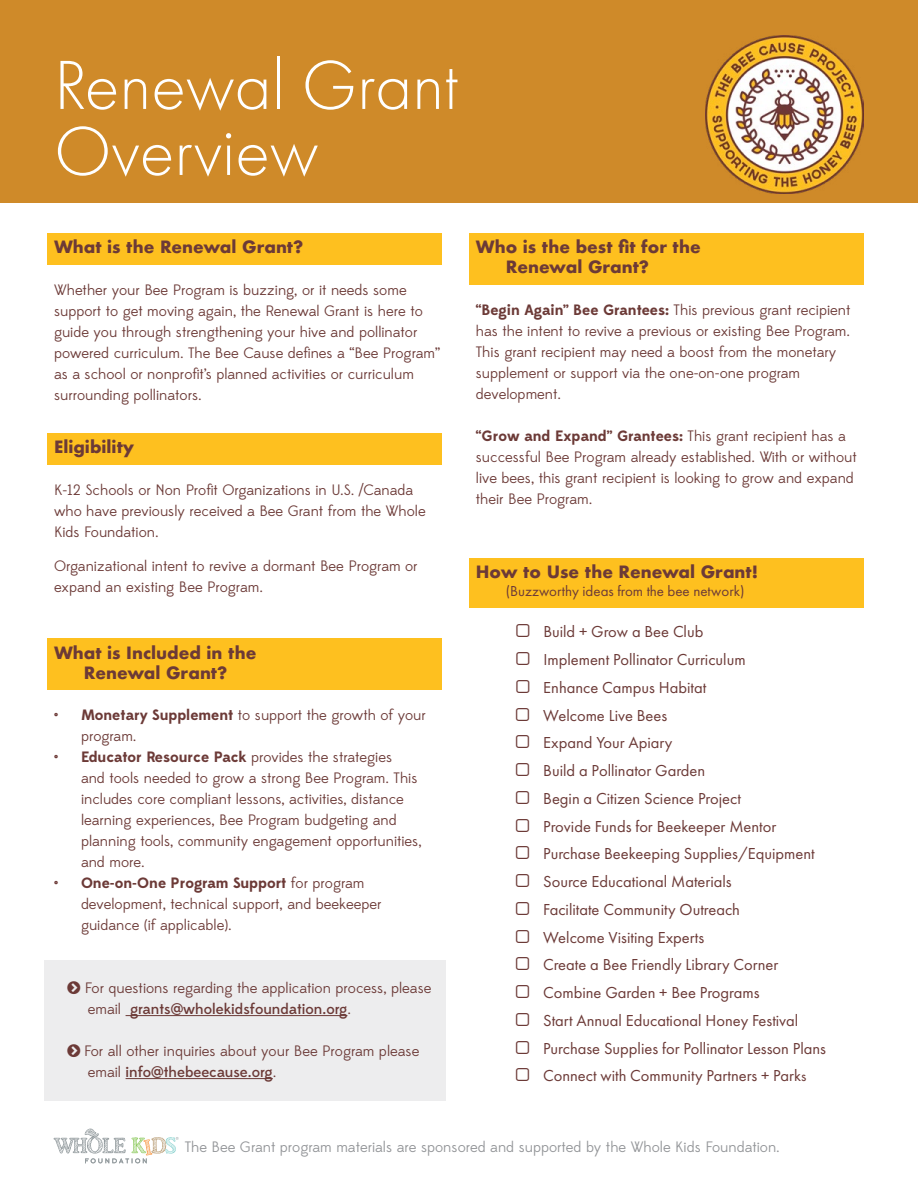
<style>
.page{position:relative;width:918px;height:1188px;background:#fff}
.page>*{position:absolute;margin:0;border:0;box-sizing:border-box;transform-origin:0 0}
.t1{font:300 72px/66px "Futura PT";color:#fff}
.t2{font:16.5px/27.8px "Futura PT";color:#6c3a37}
.t3{font:700 16.5px/19.8px "Futura";color:#6c3a37;text-align:center}
.t4{font:15px/21px "Edmondsans";color:#6c3a37}
.t5{font:15px "Edmondsans";color:#939598}
.t6{font:15px "Futura PT";color:#6c3a37}
.s1{font-weight:700}
.s2{font-weight:500}
.s3{font-size:15px}
</style>
<div class="page">
<div style="left:44px;top:960px;width:402px;height:141px;background:#ededee"></div>
<div style="left:0;top:0;width:918px;height:202px;background:#cf8a29"></div>
<img style="left:706px;top:35px;width:158px;height:159px">
<div style="left:47px;top:233px;width:395px;height:32px;background:#fec01f"></div>
<div style="left:47px;top:433px;width:395px;height:32px;background:#fec01f"></div>
<div style="left:47px;top:639px;width:395px;height:51px;background:#fec01f"></div>
<hr style="left:126px;top:1015px;width:221px;height:1px;background:#6c3a37">
<hr style="left:126px;top:1078px;width:147px;height:1px;background:#6c3a37">
<div style="left:469px;top:233px;width:395px;height:52px;background:#fec01f"></div>
<div style="left:469px;top:558px;width:395px;height:49px;background:#fec01f"></div>
<svg style="left:54px;top:1129px;width:125px;height:34px"></svg>
<h1 class="t1" style="left:54px;top:53px;width:406px">Renewal Grant<br>Overview</h1>
<p class="t3" style="left:54px;top:237px;width:251px">What is the Renewal Grant?</p>
<p class="t4" style="left:54px;top:280px;width:388px">Whether your Bee Program is buzzing, or it needs some support to get moving again, the Renewal Grant is here to guide you through strengthening your hive and pollinator powered curriculum. The Bee Cause defines a “Bee Program” as a school or nonprofit’s planned activities or curriculum surrounding pollinators.</p>
<p class="t3" style="left:54px;top:437px;width:82px">Eligibility</p>
<p class="t4" style="left:54px;top:479px;width:373px">K-12 Schools or Non Profit Organizations in U.S. /Canada who have previously received a Bee Grant from the Whole<br>Kids Foundation.</p>
<p class="t4" style="left:54px;top:556px;width:365px">Organizational intent to revive a dormant Bee Program or expand an existing Bee Program.</p>
<p class="t3" style="left:54px;top:643px;width:204px">What is Included in the<br>Renewal Grant?</p>
<p class="t4" style="left:81px;top:705px;width:346px;text-indent:-27px"><span class="s1">• Monetary Supplement</span> to support the growth of your program.</p>
<p class="t4" style="left:81px;top:747px;width:342px;text-indent:-27px"><span class="s1">• Educator Resource Pack</span> provides the strategies<br>and tools needed to grow a strong Bee Program. This includes core compliant lessons, activities, distance learning experiences, Bee Program budgeting and planning tools, community engagement opportunities, and more.</p>
<p class="t4" style="left:81px;top:873px;width:302px;text-indent:-27px"><span class="s1">• One-on-One Program Support</span> for program development, technical support, and beekeeper guidance (if applicable).</p>
<p class="t4" style="left:85px;top:978px;width:348px">For questions regarding the application process, please email <span class="s2">grants@wholekidsfoundation.org</span>.</p>
<p class="t4" style="left:84px;top:1041px;width:337px">For all other inquiries about your Bee Program please email <span class="s2">info@thebeecause.org</span>.</p>
<p class="t3" style="left:506px;top:237px;width:196px;text-align:left;text-indent:-30px">Who is the best fit for the<br>Renewal Grant?</p>
<p class="t4" style="left:476px;top:299px;width:376px"><span class="s1">“Begin Again” Bee Grantees:</span> This previous grant recipient has the intent to revive a previous or existing Bee Program.<br>This grant recipient may need a boost from the monetary supplement or support via the one-on-one program development.</p>
<p class="t4" style="left:476px;top:425px;width:382px"><span class="s1">“Grow and Expand” Grantees:</span> This grant recipient has a successful Bee Program already established. With or without live bees, this grant recipient is looking to grow and expand their Bee Program.</p>
<p class="t3" style="left:476px;top:562px;width:284px">How to Use the Renewal Grant!</p>
<p class="t6" style="left:506px;top:582px;width:240px">(Buzzworthy ideas from the bee network)</p>
<p class="t2" style="left:543px;top:618px;width:284px">Build + Grow a Bee Club<br>Implement Pollinator Curriculum<br>Enhance Campus Habitat<br>Welcome Live Bees<br>Expand Your Apiary<br>Build a Pollinator Garden<br>Begin a Citizen Science Project<br>Provide Funds for Beekeeper Mentor<br>Purchase Beekeeping Supplies/Equipment<br>Source Educational Materials<br>Facilitate Community Outreach<br>Welcome Visiting Experts<br>Create a Bee Friendly Library Corner<br>Combine Garden + Bee Programs<br>Start Annual Educational Honey Festival<br>Purchase Supplies for Pollinator Lesson Plans<br>Connect with Community Partners + Park<span class="s3">s</span></p>
<p class="t5" style="left:185px;top:1138px;width:597px">The Bee Grant program materials are sponsored and supported by the Whole Kids Foundation.</p>
</div>
